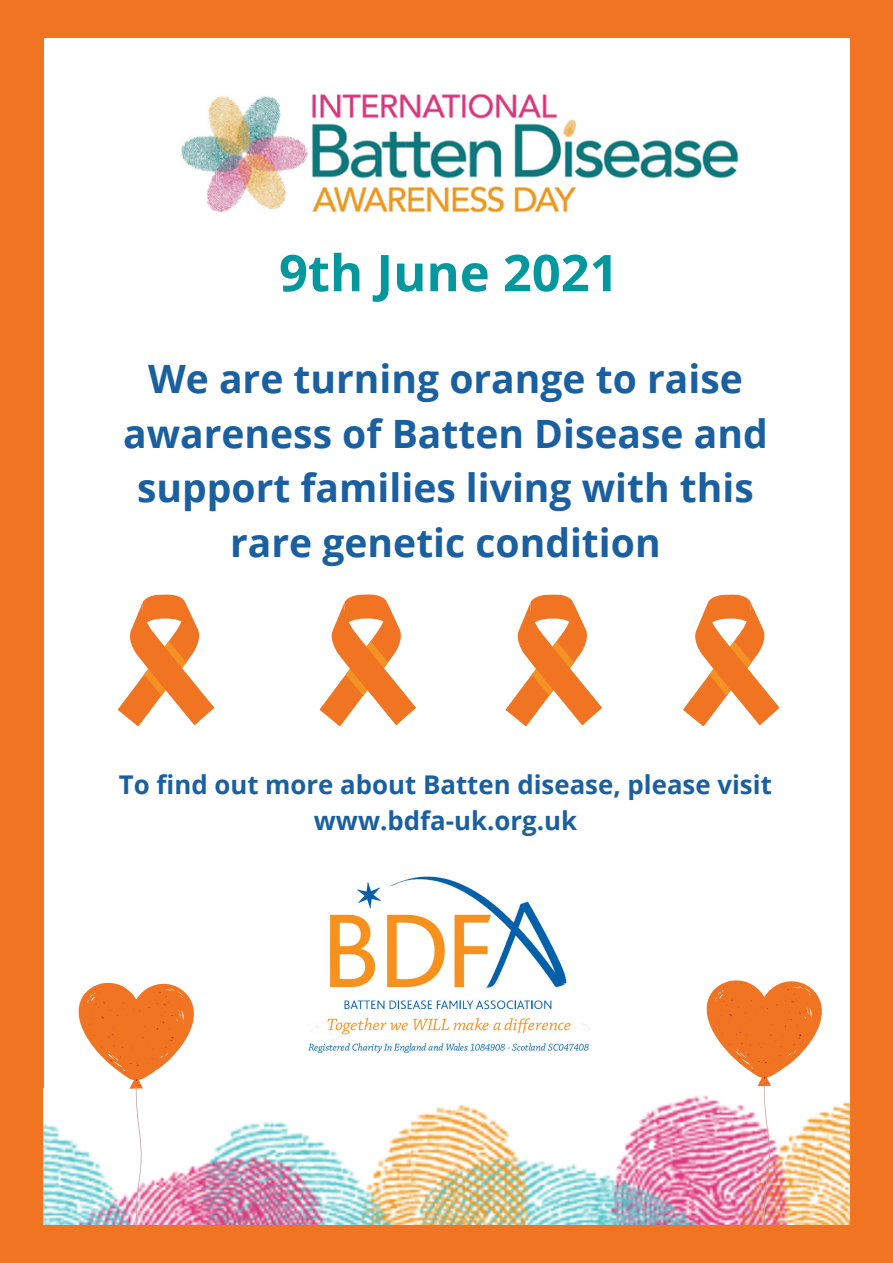
<style>
.page{position:relative;width:893px;height:1263px;background:#f17423}
.page>*{position:absolute;margin:0;border:0;box-sizing:border-box;transform-origin:0 0}
.t1{font:700 50.62px "Open Sans";color:#03989e}
.t2{font:700 39.08px/54.5px "Open Sans";color:#1a60a0;text-align:center}
.t3{font:700 25.8px "Open Sans";color:#1a60a0}
</style>
<div class="page">
<div style="left:44px;top:39px;width:805px;height:1186px;background:#fff"></div>
<img style="left:181px;top:94px;width:558px;height:119px">
<img style="left:308px;top:876px;width:282px;height:177px">
<img style="left:44px;top:1095px;width:805px;height:130px">
<svg style="left:683px;top:594px;width:97px;height:133px"></svg>
<svg style="left:118px;top:594px;width:96px;height:133px"></svg>
<svg style="left:72px;top:983px;width:126px;height:244px"></svg>
<svg style="left:699px;top:980px;width:126px;height:245px"></svg>
<svg style="left:319px;top:594px;width:97px;height:132px"></svg>
<svg style="left:505px;top:594px;width:97px;height:133px"></svg>
<p class="t1" style="left:279px;top:237px;width:341px">9th June 2021</p>
<p class="t2" style="left:123px;top:351px;width:646px">We are turning orange to raise awareness of Batten Disease and support families living with this rare genetic condition</p>
<p class="t3" style="left:119px;top:766px;width:654px">To find out more about Batten disease, please visit</p>
<p class="t3" style="left:314px;top:803px;width:265px">www.bdfa-uk.org.uk</p>
</div>
